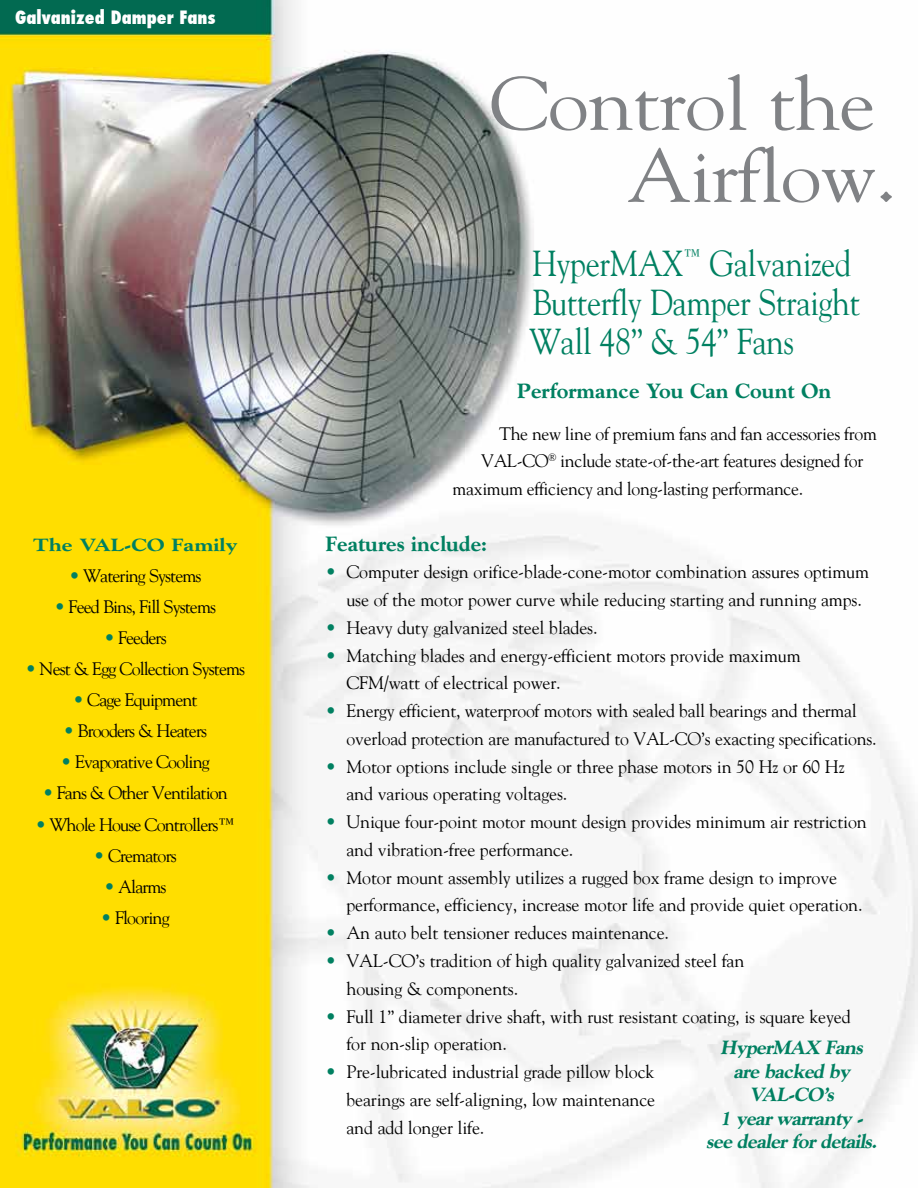
<style>
.page{position:relative;width:918px;height:1188px;background:#fff}
.page>*{position:absolute;margin:0;border:0;box-sizing:border-box;transform-origin:0 0}
.t1{font:75px/72px "Goudy";letter-spacing:-.015em;color:#808285;text-align:right;scale:1.1 1}
.t2{font:36px/39px "Goudy";letter-spacing:-.015em;color:#008061;scale:.89 1}
.t3{font:800 21px "Goudy";color:#008061}
.t4{font:italic 800 19.5px/23.5px "Goudy";color:#008061;text-align:center}
.t5{font:18px/27.8px "Goudy";letter-spacing:-.01em;color:#000}
.t6{font:18px "Goudy";letter-spacing:-.05em;color:#000}
.t7{font:800 condensed 18px "Futura";color:#fff}
.t8{font:800 18px "Goudy";color:#008061;scale:1.2 1}
.s1{color:#008061}
.s2{font-size:81px}
</style>
<div class="page">
<img style="left:0;top:0;width:918px;height:1188px">
<p class="t7" style="left:15px;top:5px;width:202px">Galvanized Damper Fans</p>
<p class="t8" style="left:33px;top:534px;width:172px">The VAL-CO Family</p>
<p class="t6" style="left:69px;top:564px;width:134px"><span class="s1">•</span> Watering Systems</p>
<p class="t6" style="left:55px;top:596px;width:163px"><span class="s1">•</span> Feed Bins, Fill Systems</p>
<p class="t6" style="left:104px;top:627px;width:64px"><span class="s1">•</span> Feeders</p>
<p class="t6" style="left:26px;top:658px;width:221px"><span class="s1">•</span> Nest &amp; Egg Collection Systems</p>
<p class="t6" style="left:73px;top:689px;width:126px"><span class="s1">•</span> Cage Equipment</p>
<p class="t6" style="left:64px;top:720px;width:145px"><span class="s1">•</span> Brooders &amp; Heaters</p>
<p class="t6" style="left:61px;top:751px;width:150px"><span class="s1">•</span> Evaporative Cooling</p>
<p class="t6" style="left:43px;top:782px;width:187px"><span class="s1">•</span> Fans &amp; Other Ventilation</p>
<p class="t6" style="left:35px;top:813px;width:201px"><span class="s1">•</span> Whole House Controllers™</p>
<p class="t6" style="left:94px;top:844px;width:84px"><span class="s1">•</span> Cremators</p>
<p class="t5" style="left:104px;top:872px;width:64px"><span class="s1">•</span> Alarms</p>
<p class="t6" style="left:101px;top:907px;width:70px"><span class="s1">•</span> Flooring</p>
<h1 class="t1" style="left:490px;top:66px;width:372px">Control the<br>Airflow<span class="s2">.</span></h1>
<h2 class="t2" style="left:529px;top:243px;width:374px">HyperMAX<sup>™</sup> Galvanized<br>Butterfly Damper Straight<br>Wall 48” &amp; 54” Fans</h2>
<p class="t3" style="left:517px;top:379px;width:316px">Performance You Can Count On</p>
<p class="t5" style="left:499px;top:419px;width:379px">The new line of premium fans and fan accessories from</p>
<p class="t5" style="left:481px;top:447px;width:384px">VAL-CO<sup>®</sup> include state-of-the-art features designed for</p>
<p class="t5" style="left:453px;top:475px;width:352px">maximum efficiency and long-lasting performance.</p>
<p class="t3" style="left:326px;top:531px;width:163px">Features include:</p>
<p class="t5" style="left:347px;top:558px;width:524px;text-indent:-21px"><span class="s1">•</span> Computer design orifice-blade-cone-motor combination assures optimum use of the motor power curve while reducing starting and running amps.</p>
<p class="t5" style="left:326px;top:613px;width:274px"><span class="s1">•</span> Heavy duty galvanized steel blades.</p>
<p class="t5" style="left:347px;top:641px;width:456px;text-indent:-21px"><span class="s1">•</span> Matching blades and energy-efficient motors provide maximum<br>CFM/watt of electrical power.</p>
<p class="t5" style="left:346px;top:697px;width:532px;text-indent:-21px"><span class="s1">•</span> Energy efficient, waterproof motors with sealed ball bearings and thermal overload protection are manufactured to VAL-CO’s exacting specifications.</p>
<p class="t5" style="left:347px;top:752px;width:500px;text-indent:-21px"><span class="s1">•</span> Motor options include single or three phase motors in 50 Hz or 60 Hz and various operating voltages.</p>
<p class="t5" style="left:347px;top:808px;width:522px;text-indent:-21px"><span class="s1">•</span> Unique four-point motor mount design provides minimum air restriction and vibration-free performance.</p>
<p class="t5" style="left:347px;top:863px;width:518px;text-indent:-21px"><span class="s1">•</span> Motor mount assembly utilizes a rugged box frame design to improve performance, efficiency, increase motor life and provide quiet operation.</p>
<p class="t5" style="left:326px;top:919px;width:345px"><span class="s1">•</span> An auto belt tensioner reduces maintenance.</p>
<p class="t5" style="left:347px;top:946px;width:399px;text-indent:-21px"><span class="s1">•</span> VAL-CO’s tradition of high quality galvanized steel fan housing &amp; components.</p>
<p class="t5" style="left:347px;top:1002px;width:506px;text-indent:-21px"><span class="s1">•</span> Full 1” diameter drive shaft, with rust resistant coating, is square keyed for non-slip operation.</p>
<p class="t5" style="left:347px;top:1057px;width:310px;text-align:justify;text-indent:-21px"><span class="s1">•</span> Pre-lubricated industrial grade pillow block bearings are self-aligning, low maintenance and add longer life.</p>
<p class="t4" style="left:706px;top:1036px;width:176px">HyperMAX Fans are backed by<br>VAL-CO’s<br>1 yearwarranty - see dealerfordetails.</p>
</div>
